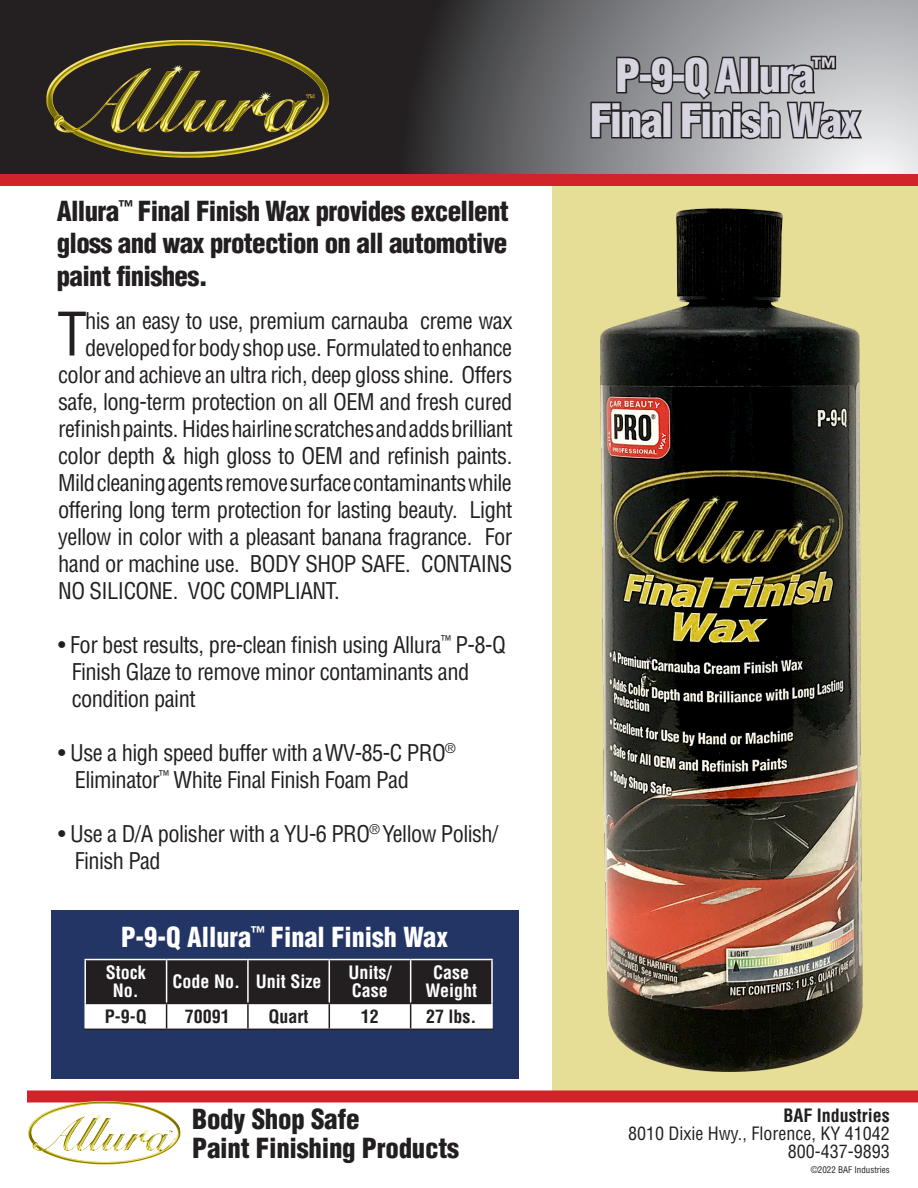
<style>
.page{position:relative;width:918px;height:1188px;background:#fff}
.page>*{position:absolute;margin:0;border:0;box-sizing:border-box;transform-origin:0 0}
.Body_Text{font:condensed 58.5px "Helvetica";color:#231f20}
.t1{font:900 condensed 45px/45px "Helvetica";letter-spacing:-.05em;color:#d6d4df;text-align:center}
.t2{font:900 condensed 27px/32.4px "Helvetica";letter-spacing:-.025em;color:#231f20}
.Body_text{font:900 condensed 27px "Helvetica";color:#fff}
.Body_Text-2{font:condensed 22.5px "Helvetica";letter-spacing:-.025em;color:#231f20}
.Pa5{font:condensed 22.5px/27px "Helvetica";letter-spacing:-.025em;color:#231f20}
.t3{font:700 condensed 18px/18px "Helvetica";color:#fff;text-align:center}
.t4{font:condensed 18px/18px "Helvetica";color:#231f20;text-align:right}
.t5{font:700 condensed 18px "Helvetica";color:#231f20}
.t6{font:condensed 9px "Helvetica";color:#231f20}
</style>
<div class="page">
<div style="left:552px;top:184px;width:366px;height:917px;background:#e6dd96"></div>
<svg style="left:0;top:0;width:918px;height:174px;background:#5d5c5d"></svg>
<img style="left:44px;top:40px;width:286px;height:119px">
<div style="left:0;top:174px;width:918px;height:12px;background:#d1232a"></div>
<div style="left:27px;top:1090px;width:891px;height:12px;background:#d1232a"></div>
<img style="left:27px;top:1101px;width:154px;height:64px">
<div style="left:51px;top:910px;width:467px;height:168px;background:#223565"></div>
<svg style="left:86px;top:960px;width:405px;height:69px;background:#727070"></svg>
<hr style="left:84px;top:959px;width:83px;height:1px;background:#fff">
<hr style="left:84px;top:960px;width:2px;height:43px;background:#fff">
<hr style="left:167px;top:959px;width:81px;height:1px;background:#fff">
<hr style="left:166px;top:960px;width:1px;height:43px;background:#fff">
<hr style="left:248px;top:959px;width:81px;height:1px;background:#fff">
<hr style="left:247px;top:960px;width:2px;height:43px;background:#fff">
<hr style="left:329px;top:959px;width:82px;height:1px;background:#fff">
<hr style="left:329px;top:960px;width:1px;height:43px;background:#fff">
<hr style="left:411px;top:959px;width:82px;height:1px;background:#fff">
<hr style="left:410px;top:960px;width:1px;height:43px;background:#fff">
<hr style="left:491px;top:960px;width:2px;height:43px;background:#fff">
<hr style="left:84px;top:1003px;width:2px;height:26px;background:#fff">
<hr style="left:491px;top:1003px;width:2px;height:26px;background:#fff">
<hr style="left:86px;top:1003px;width:81px;height:1px;background:#231f20">
<hr style="left:167px;top:1003px;width:81px;height:1px;background:#231f20">
<hr style="left:248px;top:1003px;width:81px;height:1px;background:#231f20">
<hr style="left:329px;top:1003px;width:82px;height:1px;background:#231f20">
<hr style="left:411px;top:1003px;width:80px;height:1px;background:#231f20">
<hr style="left:84px;top:1029px;width:83px;height:1px;background:#231f20">
<hr style="left:167px;top:1029px;width:81px;height:1px;background:#231f20">
<hr style="left:248px;top:1029px;width:81px;height:1px;background:#231f20">
<hr style="left:329px;top:1029px;width:82px;height:1px;background:#231f20">
<hr style="left:411px;top:1029px;width:82px;height:1px;background:#231f20">
<svg style="left:589px;top:42px;width:275px;height:99px;background:#7e7d80"></svg>
<img style="left:600px;top:208px;width:263px;height:863px">
<p class="t2" style="left:57px;top:194px;width:454px;text-align:justify">Allura<sup>™</sup> Final Finish Wax provides excellent gloss and wax protection on all automotive paint finishes.</p>
<p class="Body_Text" style="left:57px;top:298px;width:31px">T</p>
<p class="Body_Text-2" style="left:85px;top:306px;width:429px">his an easy to use, premium carnauba creme wax</p>
<p class="Body_Text-2" style="left:85px;top:333px;width:429px">developed for body shop use. Formulated to enhance</p>
<p class="Body_Text-2" style="left:58px;top:360px;width:456px">color and achieve an ultra rich, deep gloss shine. Offers</p>
<p class="Body_Text-2" style="left:58px;top:387px;width:456px">safe, long-term protection on all OEM and fresh cured</p>
<p class="Body_Text-2" style="left:58px;top:414px;width:456px">refinish paints. Hides hairline scratches and adds brilliant</p>
<p class="Body_Text-2" style="left:58px;top:441px;width:456px">color depth &amp; high gloss to OEM and refinish paints.</p>
<p class="Body_Text-2" style="left:58px;top:468px;width:455px">Mild cleaning agents remove surface contaminants while</p>
<p class="Body_Text-2" style="left:58px;top:495px;width:456px">offering long term protection for lasting beauty. Light</p>
<p class="Body_Text-2" style="left:58px;top:522px;width:456px">yellow in color with a pleasant banana fragrance. For</p>
<p class="Body_Text-2" style="left:58px;top:549px;width:456px">hand or machine use. BODY SHOP SAFE. CONTAINS</p>
<p class="Body_Text-2" style="left:58px;top:576px;width:283px">NO SILICONE. VOC COMPLIANT.</p>
<p class="Pa5" style="left:72px;top:630px;width:436px;text-indent:-14px">• For best results, pre-clean finish using Allura<sup>™</sup> P-8-Q<br>Finish Glaze to remove minor contaminants and condition paint</p>
<p class="Pa5" style="left:75px;top:738px;width:383px;text-indent:-16px">• Use a high speed buffer with aWV-85-C PRO<sup>®<br></sup>Eliminator<sup>™</sup> White Final Finish Foam Pad</p>
<p class="Pa5" style="left:75px;top:819px;width:425px;text-indent:-16px">• Use a D/A polisher with a YU-6 PRO<sup>®</sup> Yellow Polish/<br>Finish Pad</p>
<p class="Body_text" style="left:121px;top:920px;width:328px">P-9-Q Allura<sup>™</sup> Final Finish Wax</p>
<p class="t3" style="left:106px;top:964px;width:41px">Stock<br>No.</p>
<p class="t3" style="left:173px;top:973px;width:69px">Code No.</p>
<p class="t3" style="left:256px;top:973px;width:67px">Unit Size</p>
<p class="t3" style="left:348px;top:964px;width:45px;text-align:left">Units/<br>Case</p>
<p class="t3" style="left:425px;top:964px;width:53px">Case<br>Weight</p>
<p class="t5" style="left:105px;top:1006px;width:43px">P-9-Q</p>
<p class="t5" style="left:185px;top:1006px;width:46px">70091</p>
<p class="t5" style="left:269px;top:1006px;width:41px">Quart</p>
<p class="t5" style="left:361px;top:1006px;width:19px">12</p>
<p class="t5" style="left:426px;top:1006px;width:52px">27 lbs.</p>
<p class="t1" style="left:590px;top:52px;width:272px">P-9-Q Allura<sup>™<br></sup>Final Finish Wax</p>
<p class="t2" style="left:192px;top:1105px;width:268px;line-height:28.5px">Body Shop Safe<br>Paint Finishing Products</p>
<p class="t5" style="left:783px;top:1105px;width:108px">BAF Industries</p>
<p class="t4" style="left:628px;top:1124px;width:263px">8010 Dixie Hwy., Florence, KY 41042<br>800-437-9893</p>
<p class="t6" style="left:811px;top:1164px;width:81px">©2022 BAF Industries</p>
</div>
